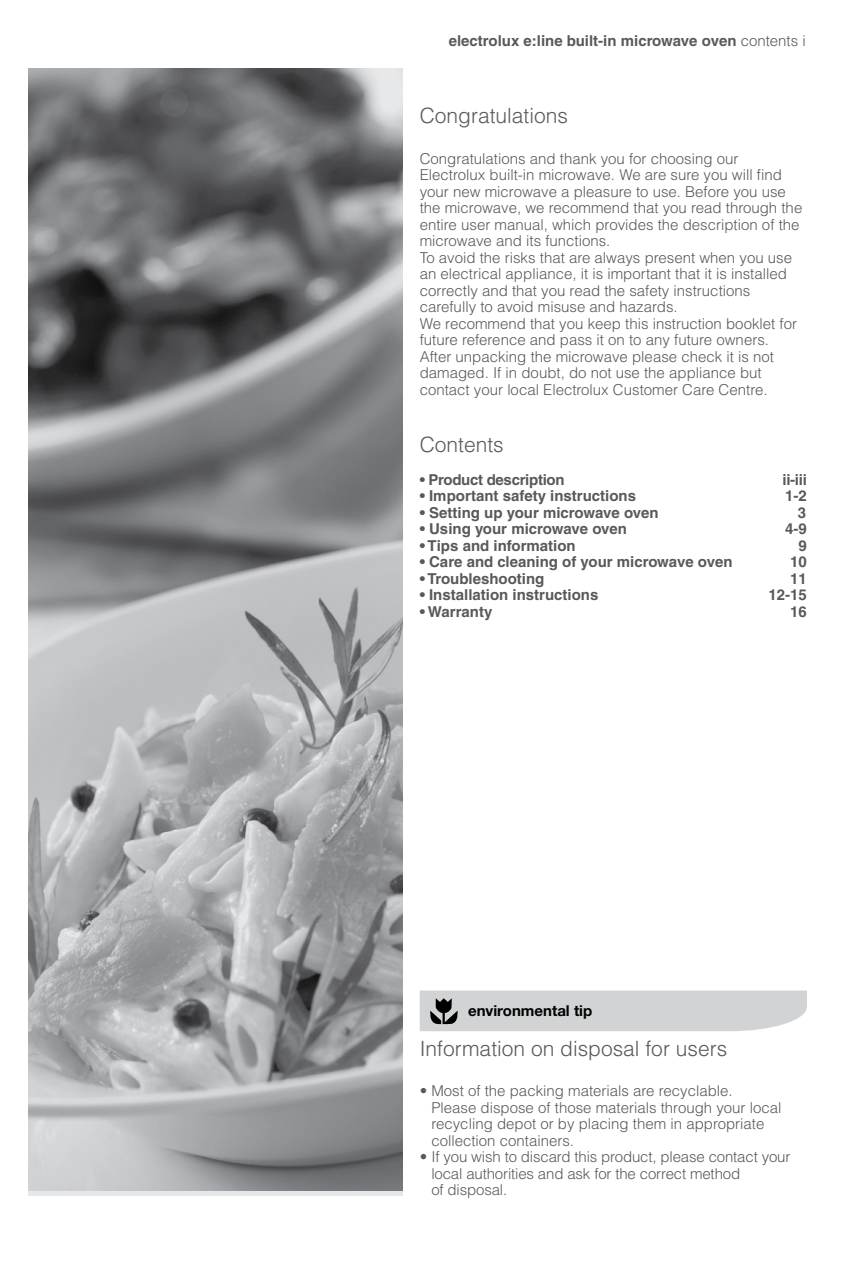
<style>
.page{position:relative;width:853px;height:1262px;background:#fff}
.page>*{position:absolute;margin:0;border:0;box-sizing:border-box;transform-origin:0 0}
.t1{font:300 21px "Helvetica LT";color:#58595b}
.t2{font:300 15px/16.5px "Helvetica LT";color:#58595b}
.t3{font:700 15px "Helvetica LT";color:#58595b}
.t4{font:700 15px "Helvetica LT";letter-spacing:-.02em;color:#58595b}
.t5{font:700 15px "Helvetica Neue LT";color:#000}
.s1{font-weight:300}
</style>
<div class="page">
<svg style="left:419px;top:990px;width:388px;height:41px;background:#ced0d1"></svg>
<img style="left:28px;top:68px;width:374px;height:1122px">
<p class="t3" style="left:449px;top:32px;width:358px">electrolux e:line built-in microwave oven <span class="s1">contents i</span></p>
<h1 class="t1" style="left:419px;top:102px;width:150px">Congratulations</h1>
<p class="t2" style="left:419px;top:150px;width:384px">Congratulations and thank you for choosing our Electrolux built-in microwave. We are sure you will find your new microwave a pleasure to use. Before you use the microwave, we recommend that you read through the entire user manual, which provides the description of the microwave and its functions.<br>To avoid the risks that are always present when you use an electrical appliance, it is important that it is installed correctly and that you read the safety instructions carefully to avoid misuse and hazards.<br>We recommend that you keep this instruction booklet for future reference and pass it on to any future owners.<br>After unpacking the microwave please check it is not damaged. If in doubt, do not use the appliance but contact your local Electrolux Customer Care Centre.</p>
<h1 class="t1" style="left:419px;top:431px;width:86px">Contents</h1>
<p class="t4" style="left:419px;top:470px;width:146px">• Product description</p>
<p class="t3" style="left:782px;top:470px;width:26px">ii-iii</p>
<p class="t3" style="left:419px;top:487px;width:218px">• Important safety instructions</p>
<p class="t3" style="left:785px;top:487px;width:23px">1-2</p>
<p class="t3" style="left:419px;top:503px;width:240px">• Setting up your microwave oven</p>
<p class="t3" style="left:797px;top:503px;width:10px">3</p>
<p class="t3" style="left:419px;top:520px;width:209px">• Using your microwave oven</p>
<p class="t3" style="left:785px;top:520px;width:23px">4-9</p>
<p class="t3" style="left:419px;top:536px;width:157px">• Tips and information</p>
<p class="t3" style="left:798px;top:536px;width:10px">9</p>
<p class="t3" style="left:419px;top:553px;width:314px">• Care and cleaning of your microwave oven</p>
<p class="t3" style="left:790px;top:553px;width:18px">10</p>
<p class="t3" style="left:419px;top:569px;width:126px">• Troubleshooting</p>
<p class="t3" style="left:790px;top:569px;width:18px">11</p>
<p class="t3" style="left:419px;top:586px;width:180px">• Installation instructions</p>
<p class="t3" style="left:768px;top:586px;width:40px">12-15</p>
<p class="t3" style="left:419px;top:602px;width:74px">• Warranty</p>
<p class="t3" style="left:790px;top:602px;width:18px">16</p>
<p class="t5" style="left:468px;top:1001px;width:126px">environmental tip</p>
<h1 class="t1" style="left:419px;top:1035px;width:309px">Information on disposal for users</h1>
<p class="t2" style="left:431px;top:1082px;width:351px;text-indent:-12px">• Most of the packing materials are recyclable.<br>Please dispose of those materials through your local recycling depot or by placing them in appropriate collection containers.</p>
<p class="t2" style="left:431px;top:1148px;width:360px;text-indent:-12px">• If you wish to discard this product, please contact your local authorities and ask for the correct method<br>of disposal.</p>
</div>
